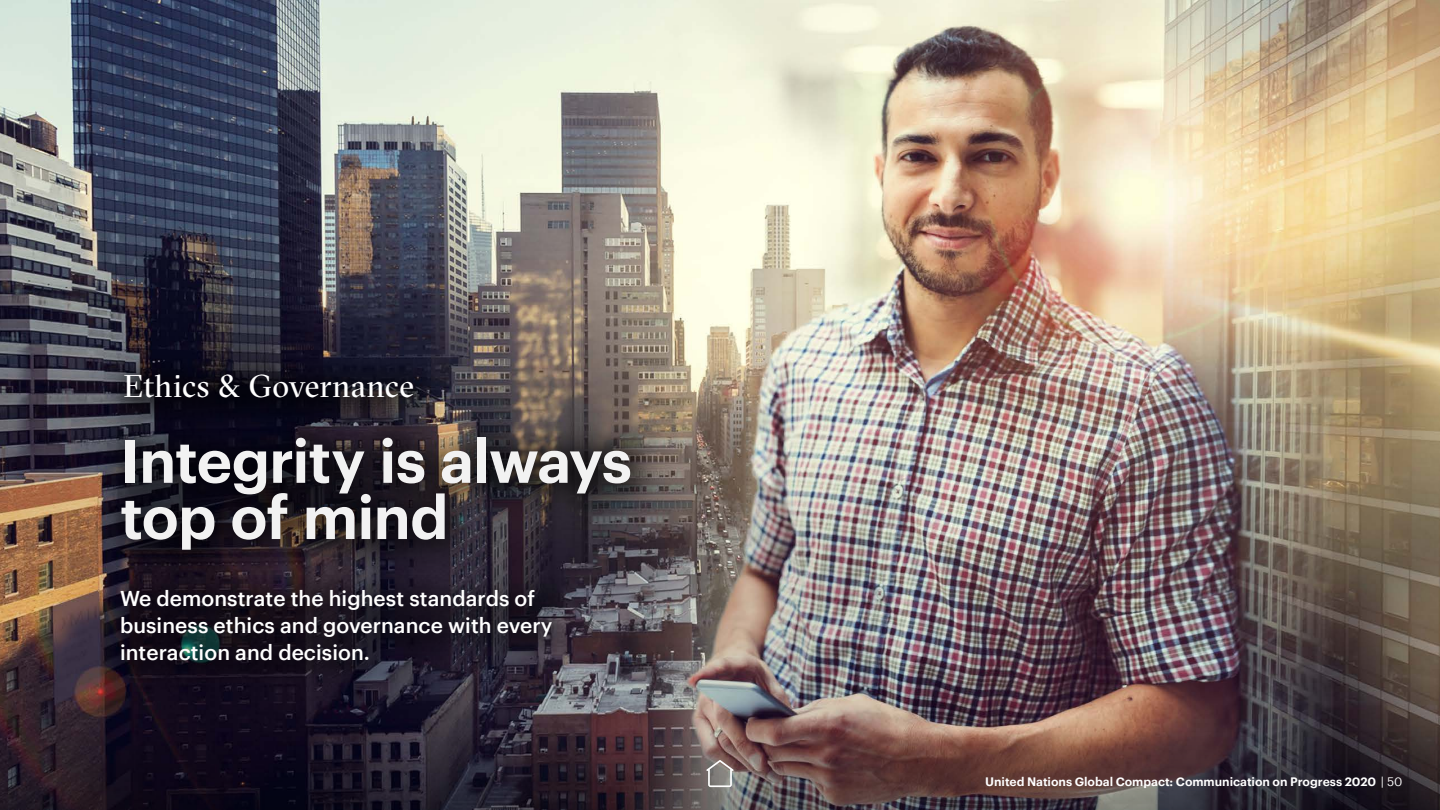
<style>
.page{position:relative;width:1440px;height:810px;background:#fff}
.page>*{position:absolute;margin:0;border:0;box-sizing:border-box;transform-origin:0 0}
.t1{font:600 60px/56.2px "Graphik";letter-spacing:-.025em;color:#f2f2f2}
.t2{font:31.5px "GT Sectra Fine";letter-spacing:.01em;color:#fff}
.t3{font:500 21px/27px "Graphik";color:#fff}
.t4{font:600 12px "Graphik";letter-spacing:-.005em;color:#fff}
.s1{font-weight:400}
</style>
<div class="page">
<img style="left:0;top:0;width:1440px;height:731px">
<svg style="left:0;top:731px;width:1440px;height:79px;background:#3b2c33"></svg>
<div style="left:102px;top:572px;width:478px;height:117px;background:#000;opacity:.5"></div>
<div style="left:92px;top:408px;width:573px;height:176px;background:#000;opacity:.6"></div>
<div style="left:98px;top:348px;width:351px;height:86px;background:#000;opacity:.6"></div>
<svg style="left:706px;top:760px;width:28px;height:27px"></svg>
<h2 class="t2" style="left:124px;top:368px;width:292px">Ethics &amp; Governance</h2>
<p class="t1" style="left:120px;top:428px;width:514px">Integrity is always top of mind</p>
<p class="t3" style="left:120px;top:583px;width:434px">We demonstrate the highest standards of business ethics and governance with every interaction and decision.</p>
<p class="t4" style="left:985px;top:772px;width:419px">United Nations Global Compact: Communication on Progress 2020 <span class="s1">| 50</span></p>
</div>
